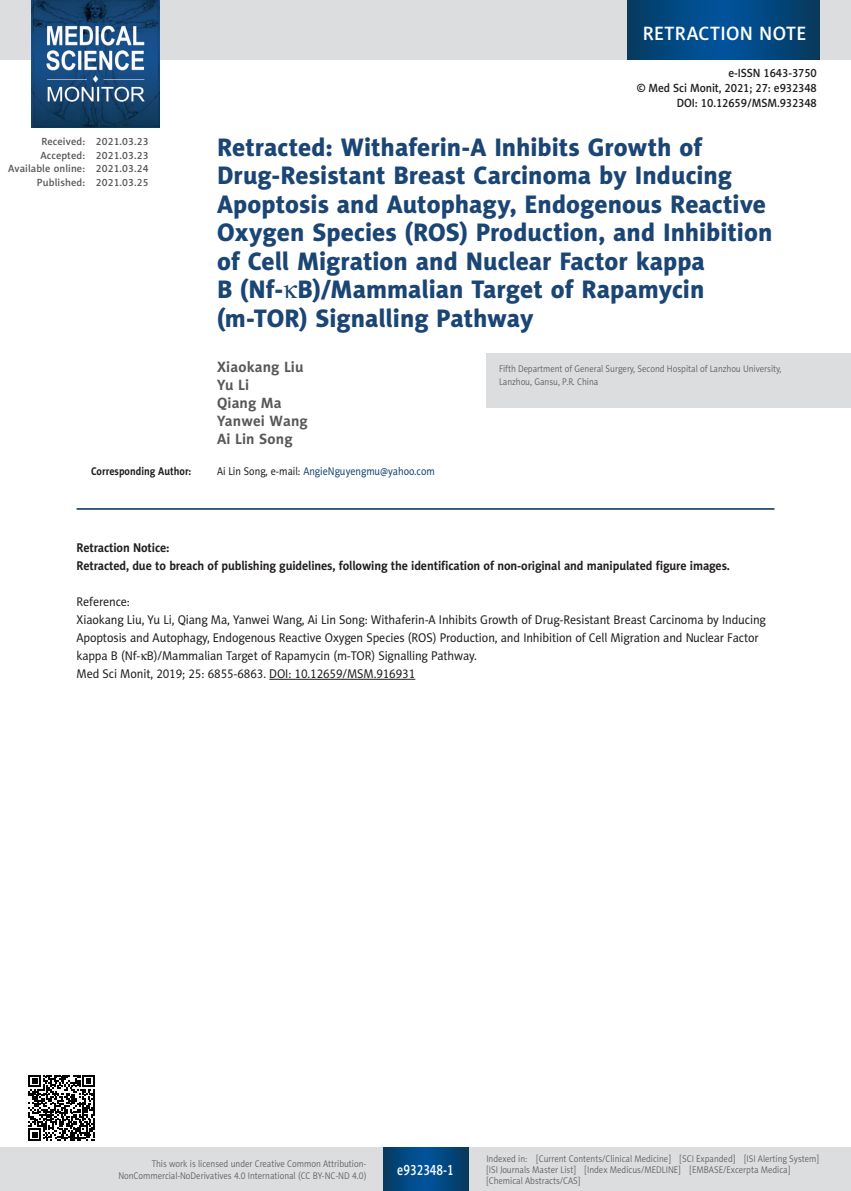
<style>
.page{position:relative;width:851px;height:1191px;background:#fff}
.page>*{position:absolute;margin:0;border:0;box-sizing:border-box;transform-origin:0 0}
.MSM_Tytul{font:25.5px/28.5px "Naomi Sans EFN Heavy";color:#1a4574}
.t1{font:19.5px "Naomi Sans EFN Medium";letter-spacing:.015em;color:#fff}
.MSM_Autorzy{font:700 15px "Naomi Sans EFN";letter-spacing:.01em;color:#57585a}
.MSM_e-PAGINA{font:15px "Naomi Sans EFN Medium";color:#fff;scale:.8 1}
.MSM_Summary_body{font:12.75px/18px "Naomi Sans EFN";letter-spacing:-.01em;color:#231f20;scale:.95 1}
.MSM_Summary_body-2{font:700 12.75px "Naomi Sans EFN";letter-spacing:-.01em;color:#231f20;scale:.95 1}
.MSM_full_text_pdf{font:12px "Naomi Sans EFN Medium";letter-spacing:-.01em;color:#231f20;scale:.95 1}
.MSM_Adres{font:11.25px "Naomi Sans EFN";color:#1a4574;scale:.9 1}
.MSM_Adres-2{font:700 11.25px "Naomi Sans EFN";color:#231f20;scale:.9 1}
.t2{font:10.5px "Naomi Sans EFN Medium";letter-spacing:.01em;color:#57585a}
.MSM_Afiliacja{font:9.75px/11.2px "Naomi Sans EFN Light";color:#57585a;scale:.9 1}
.s1{font-family:"Standard Sym L"}
.s2{color:#231f20}
</style>
<div class="page">
<hr style="left:77px;top:508px;width:697px;height:2px;background:#00295c">
<hr style="left:269px;top:679px;width:146px;height:1px;background:#231f20">
<svg style="left:28px;top:1075px;width:67px;height:66px"></svg>
<div style="left:486px;top:354px;width:364px;height:54px;background:#dcdddf"></div>
<div style="left:0;top:1148px;width:850px;height:43px;background:#dcdddf"></div>
<div style="left:0;top:0;width:850px;height:60px;background:#dcdddf"></div>
<svg style="left:627px;top:0;width:192px;height:60px;background:#02477e"></svg>
<img style="left:32px;top:0;width:127px;height:128px">
<svg style="left:383px;top:1147px;width:85px;height:43px;background:#02477e"></svg>
<p class="t2" style="left:41px;top:136px;width:109px">Received: 2021.03.23</p>
<p class="t2" style="left:40px;top:149px;width:110px">Accepted: 2021.03.23</p>
<p class="t2" style="left:8px;top:163px;width:142px">Available online: 2021.03.24</p>
<p class="t2" style="left:37px;top:176px;width:113px">Published: 2021.03.25</p>
<h2 class="t1" style="left:642px;top:22px;width:165px">RETRACTION NOTE</h2>
<p class="MSM_full_text_pdf" style="left:728px;top:66px;width:95px">e-ISSN 1643-3750</p>
<p class="MSM_full_text_pdf" style="left:636px;top:81px;width:191px">© Med Sci Monit, 2021; 27: e932348</p>
<p class="MSM_full_text_pdf" style="left:676px;top:96px;width:149px">DOI: 10.12659/MSM.932348</p>
<p class="MSM_Tytul" style="left:217px;top:132px;width:557px">Retracted: Withaferin-A Inhibits Growth of Drug-Resistant Breast Carcinoma by Inducing Apoptosis and Autophagy, Endogenous Reactive Oxygen Species (ROS) Production, and Inhibition of Cell Migration and Nuclear Factor kappa<br>B (Nf-<span class="s1">k</span>B)/Mammalian Target of Rapamycin (m-TOR) Signalling Pathway</p>
<p class="MSM_Autorzy" style="left:217px;top:358px;width:88px">Xiaokang Liu</p>
<p class="MSM_Autorzy" style="left:217px;top:376px;width:34px">Yu Li</p>
<p class="MSM_Autorzy" style="left:217px;top:394px;width:66px">Qiang Ma</p>
<p class="MSM_Autorzy" style="left:217px;top:412px;width:92px">Yanwei Wang</p>
<p class="MSM_Autorzy" style="left:217px;top:430px;width:77px">Ai Lin Song</p>
<p class="MSM_Afiliacja" style="left:499px;top:362px;width:315px;line-height:13.5px">Fifth Department of General Surgery, Second Hospital of Lanzhou University,<br>Lanzhou, Gansu, P.R. China</p>
<p class="MSM_Adres-2" style="left:91px;top:465px;width:113px">Corresponding Author:</p>
<p class="MSM_Adres" style="left:217px;top:465px;width:243px"><span class="s2">Ai Lin Song, e-mail:</span> AngieNguyengmu@yahoo.com</p>
<p class="MSM_Summary_body-2" style="left:77px;top:540px;width:99px">Retraction Notice:</p>
<p class="MSM_Summary_body-2" style="left:77px;top:558px;width:689px">Retracted, due to breach of publishing guidelines, following the identification of non-original and manipulated figure images.</p>
<p class="MSM_Summary_body" style="left:77px;top:593px;width:58px">Reference:</p>
<p class="MSM_Summary_body" style="left:77px;top:611px;width:727px">Xiaokang Liu, Yu Li, Qiang Ma, Yanwei Wang, Ai Lin Song: Withaferin-A Inhibits Growth of Drug-Resistant Breast Carcinoma by Inducing Apoptosis and Autophagy, Endogenous Reactive Oxygen Species (ROS) Production, and Inhibition of Cell Migration and Nuclear Factor kappa B (Nf-<span class="s1">k</span>B)/Mammalian Target of Rapamycin (m-TOR) Signalling Pathway.<br>Med Sci Monit, 2019; 25: 6855-6863. DOI: 10.12659/MSM.916931</p>
<p class="MSM_Afiliacja" style="left:118px;top:1158px;width:277px;text-align:right">This work is licensed under Creative Common Attribution-<br>NonCommercial-NoDerivatives 4.0 International (CC BY-NC-ND 4.0)</p>
<p class="MSM_e-PAGINA" style="left:397px;top:1160px;width:72px">e932348-1</p>
<p class="MSM_Afiliacja" style="left:486px;top:1152px;width:371px">Indexed in: [Current Contents/Clinical Medicine] [SCI Expanded] [ISI Alerting System] [ISI Journals Master List] [Index Medicus/MEDLINE] [EMBASE/Excerpta Medica] [Chemical Abstracts/CAS]</p>
</div>
